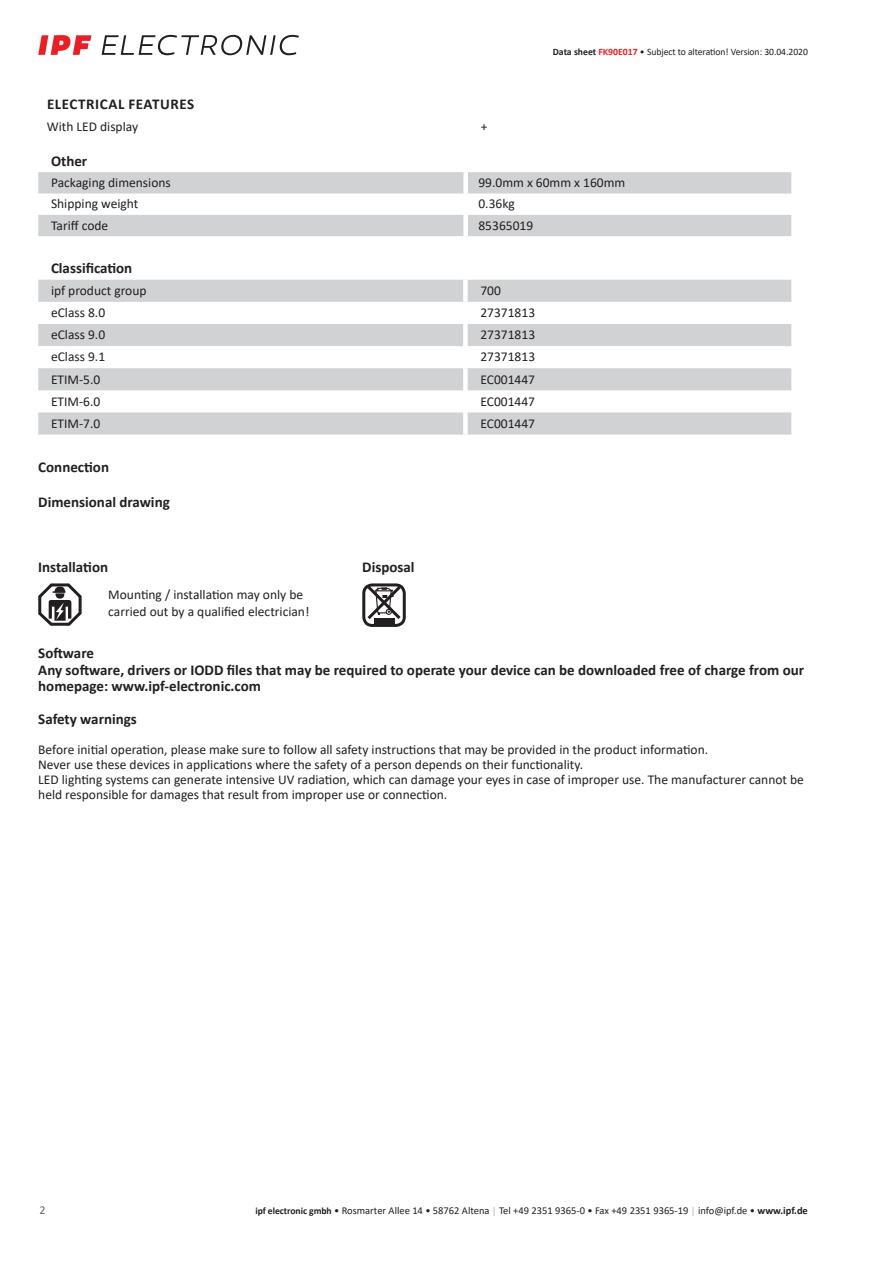
<style>
.page{position:relative;width:893px;height:1263px;background:#fff}
.page>*{position:absolute;margin:0;border:0;box-sizing:border-box;transform-origin:0 0}
.t1{font:700 15px/16.5px "Calibri";color:#231f20}
.t2{font:700 15px "Calibri";letter-spacing:.04em;color:#231f20}
.t3{font:13.5px/15px "Calibri";color:#231f20}
.t4{font:12px "Calibri";color:#636366}
.t5{font:10.5px "Calibri";color:#231f20}
.t6{font:9.75px "Calibri";letter-spacing:-.005em;color:#231f20}
.s1{font-weight:700}
.s2{font-weight:700;color:#ee1d23}
.s3{font-weight:700;font-size:9.75px}
.s4{font-size:9.75px;color:#a8a9ad}
</style>
<div class="page">
<svg style="left:102px;top:35px;width:197px;height:20px"></svg>
<svg style="left:38px;top:35px;width:53px;height:20px"></svg>
<svg style="left:38px;top:172px;width:753px;height:64px;fill:#d1d2d4"></svg>
<div style="left:463px;top:172px;width:5px;height:22px;background:#fff"></div>
<div style="left:463px;top:194px;width:5px;height:21px;background:#fff"></div>
<div style="left:463px;top:215px;width:5px;height:21px;background:#fff"></div>
<svg style="left:38px;top:280px;width:753px;height:155px;fill:#d1d2d4"></svg>
<div style="left:463px;top:280px;width:5px;height:22px;background:#fff"></div>
<div style="left:463px;top:302px;width:5px;height:22px;background:#fff"></div>
<div style="left:463px;top:324px;width:5px;height:22px;background:#fff"></div>
<div style="left:463px;top:346px;width:5px;height:22px;background:#fff"></div>
<div style="left:463px;top:368px;width:5px;height:22px;background:#fff"></div>
<div style="left:463px;top:390px;width:5px;height:22px;background:#fff"></div>
<div style="left:463px;top:412px;width:5px;height:23px;background:#fff"></div>
<svg style="left:38px;top:583px;width:44px;height:43px"></svg>
<div style="left:362px;top:583px;width:44px;height:44px;border:3px solid #231f20;border-radius:9px"></div>
<div style="left:374px;top:618px;width:20px;height:5px;background:#231f20"></div>
<svg style="left:364px;top:583px;width:40px;height:39px"></svg>
<p class="t6" style="left:553px;top:45px;width:257px"><span class="s1">Data sheet</span> <span class="s2">FK90E017</span> • Subject to alteration! Version: 30.04.2020</p>
<p class="t2" style="left:47px;top:94px;width:149px">ELECTRICAL FEATURES</p>
<p class="t3" style="left:47px;top:118px;width:93px">With LED display</p>
<p class="t3" style="left:481px;top:118px;width:8px">+</p>
<p class="t1" style="left:51px;top:152px;width:38px">Other</p>
<p class="t3" style="left:51px;top:175px;width:121px">Packaging dimensions</p>
<p class="t3" style="left:478px;top:175px;width:148px">99.0mm x 60mm x 160mm</p>
<p class="t3" style="left:51px;top:196px;width:89px">Shipping weight</p>
<p class="t3" style="left:478px;top:196px;width:38px">0.36kg</p>
<p class="t3" style="left:51px;top:217px;width:59px">Tariff code</p>
<p class="t3" style="left:478px;top:217px;width:56px">85365019</p>
<p class="t1" style="left:51px;top:260px;width:83px">Classification</p>
<p class="t3" style="left:51px;top:283px;width:97px">ipf product group</p>
<p class="t3" style="left:480px;top:283px;width:22px">700</p>
<p class="t3" style="left:51px;top:305px;width:56px">eClass 8.0</p>
<p class="t3" style="left:480px;top:305px;width:56px">27371813</p>
<p class="t3" style="left:51px;top:327px;width:56px">eClass 9.0</p>
<p class="t3" style="left:480px;top:327px;width:56px">27371813</p>
<p class="t3" style="left:51px;top:349px;width:56px">eClass 9.1</p>
<p class="t3" style="left:480px;top:349px;width:56px">27371813</p>
<p class="t3" style="left:51px;top:371px;width:51px">ETIM-5.0</p>
<p class="t3" style="left:480px;top:371px;width:56px">EC001447</p>
<p class="t3" style="left:51px;top:393px;width:51px">ETIM-6.0</p>
<p class="t3" style="left:480px;top:393px;width:56px">EC001447</p>
<p class="t3" style="left:51px;top:415px;width:51px">ETIM-7.0</p>
<p class="t3" style="left:480px;top:415px;width:56px">EC001447</p>
<p class="t1" style="left:38px;top:458px;width:72px">Connection</p>
<p class="t1" style="left:38px;top:493px;width:133px">Dimensional drawing</p>
<p class="t1" style="left:38px;top:558px;width:71px">Installation</p>
<p class="t1" style="left:362px;top:558px;width:54px">Disposal</p>
<p class="t3" style="left:108px;top:586px;width:203px;line-height:16.5px">Mounting / installation may only be carried out by a qualified electrician!</p>
<p class="t1" style="left:38px;top:645px;width:767px">Software<br>Any software, drivers or IODD files that may be required to operate your device can be downloaded free of charge from our homepage: www.ipf-electronic.com</p>
<p class="t1" style="left:38px;top:711px;width:100px">Safety warnings</p>
<p class="t3" style="left:38px;top:742px;width:767px">Before initial operation, please make sure to follow all safety instructions that may be provided in the product information.<br>Never use these devices in applications where the safety of a person depends on their functionality.<br>LED lighting systems can generate intensive UV radiation, which can damage your eyes in case of improper use. The manufacturer cannot be held responsible for damages that result from improper use or connection.</p>
<p class="t4" style="left:39px;top:1201px;width:8px">2</p>
<p class="t5" style="left:255px;top:1203px;width:554px"><span class="s3">ipf electronic gmbh</span> • Rosmarter Allee 14 • 58762 Altena <span class="s4">│</span> Tel +49 2351 9365-0 • Fax +49 2351 9365-19 <span class="s4">│</span> info@ipf.de • <span class="s1">www.ipf.de</span></p>
</div>
